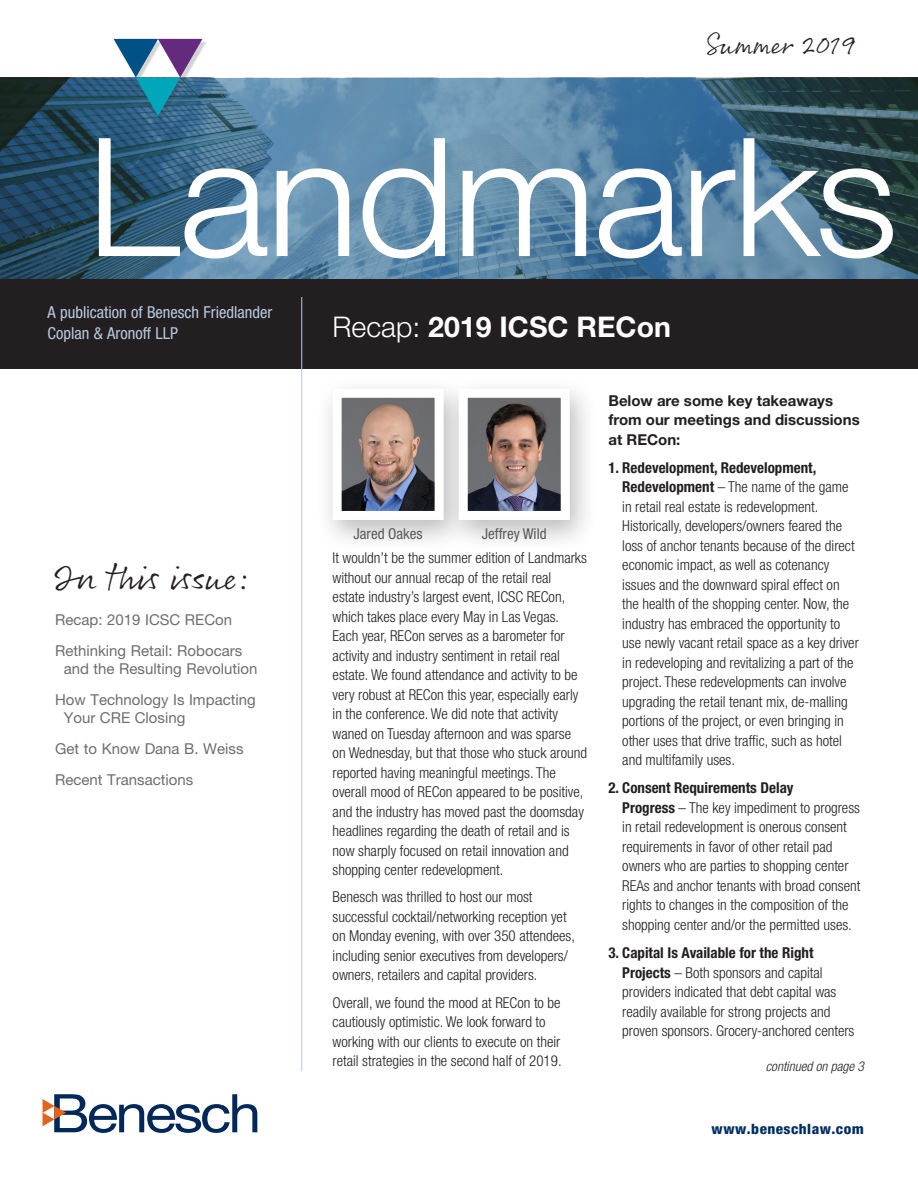
<style>
.page{position:relative;width:918px;height:1188px;background:#fff}
.page>*{position:absolute;margin:0;border:0;box-sizing:border-box;transform-origin:0 0}
.t1{font:300 165px "Helvetica Neue";letter-spacing:-.015em;color:#fff;scale:1.05 1}
.t2{font:36px "Rollerscript Smooth";letter-spacing:.025em;color:#231f20}
.Text_10_13_HNLightCo{font:700 28.5px "Helvetica Neue";color:#fff}
.t3{font:27px "Rollerscript Smooth";color:#231f20}
.t4{font:condensed 16.5px/21px "Helvetica Neue";color:#b9c9df}
.Text_10_13_HNLightCo-2{font:300 condensed 15px/19.5px "Helvetica Neue";color:#231f20}
.t5{font:15px/18px "Helvetica Neue";color:#6c6d70}
.Text_10_13_HNLightCo-3{font:700 15px/19.5px "Helvetica Neue";color:#231f20}
.Captions{font:condensed 15px "Helvetica Neue";color:#57585a}
.t6{font:800 condensed 14.25px "Helvetica Neue";letter-spacing:.03em;color:#002e64;scale:1.07 1}
.Continued{font:italic 300 condensed 13.5px "Helvetica Neue";color:#231f20}
.s1{font-weight:300}
.s2{font-weight:700}
</style>
<div class="page">
<div style="left:0;top:279px;width:918px;height:90px;background:#231f20"></div>
<svg style="left:0;top:78px;width:918px;height:201px;background:#49728d"></svg>
<div style="left:115px;top:41px;width:92px;height:80px;background:#231f20;opacity:.2"></div>
<svg style="left:114px;top:39px;width:88px;height:77px"></svg>
<svg style="left:43px;top:1094px;width:214px;height:39px"></svg>
<hr style="left:301px;top:297px;width:1px;height:774px;background:#b9c9df">
<div style="left:316px;top:376px;width:156px;height:176px;background:#231f20;opacity:.3"></div>
<img style="left:343px;top:399px;width:91px;height:111px">
<div style="left:333px;top:389px;width:111px;height:131px;border:9px solid #fff"></div>
<div style="left:442px;top:376px;width:156px;height:176px;background:#231f20;opacity:.3"></div>
<img style="left:469px;top:399px;width:91px;height:111px">
<div style="left:459px;top:389px;width:111px;height:131px;border:9px solid #fff"></div>
<p class="t3" style="left:705px;top:28px;width:153px">Summer 2019</p>
<p class="t1" style="left:86px;top:96px;width:775px">Landmarks</p>
<p class="t4" style="left:48px;top:302px;width:226px">A publication of Benesch Friedlander<br>Coplan &amp; Aronoff LLP</p>
<p class="t2" style="left:54px;top:554px;width:198px">In this issue:</p>
<p class="t5" style="left:55px;top:611px;width:179px">Recap: 2019 ICSC RECon</p>
<p class="t5" style="left:64px;top:642px;width:195px;text-indent:-9px">Rethinking Retail: Robocars and the Resulting Revolution</p>
<p class="t5" style="left:64px;top:691px;width:194px;text-indent:-9px">How Technology Is Impacting<br>Your CRE Closing</p>
<p class="t5" style="left:55px;top:740px;width:190px">Get to Know Dana B. Weiss</p>
<p class="t5" style="left:55px;top:771px;width:140px">Recent Transactions</p>
<p class="Text_10_13_HNLightCo" style="left:333px;top:309px;width:340px"><span class="s1">Recap:</span> 2019 ICSC RECon</p>
<p class="Captions" style="left:354px;top:525px;width:71px">Jared Oakes</p>
<p class="Captions" style="left:482px;top:525px;width:66px">Jeffrey Wild</p>
<p class="Text_10_13_HNLightCo-2" style="left:333px;top:548px;width:256px">It wouldn’t be the summer edition of Landmarks without our annual recap of the retail real estate industry’s largest event, ICSC RECon, which takes place every May in Las Vegas.<br>Each year, RECon serves as a barometer for activity and industry sentiment in retail real estate. We found attendance and activity to be very robust at RECon this year, especially early in the conference. We did note that activity waned on Tuesday afternoon and was sparse on Wednesday, but that those who stuck around reported having meaningful meetings. The overall mood of RECon appeared to be positive, and the industry has moved past the doomsday headlines regarding the death of retail and is now sharply focused on retail innovation and shopping center redevelopment.</p>
<p class="Text_10_13_HNLightCo-2" style="left:333px;top:887px;width:244px">Benesch was thrilled to host our most successful cocktail/networking reception yet on Monday evening, with over 350 attendees, including senior executives from developers/ owners, retailers and capital providers.</p>
<p class="Text_10_13_HNLightCo-2" style="left:333px;top:992px;width:231px">Overall, we found the mood at RECon to be cautiously optimistic. We look forward to working with our clients to execute on their retail strategies in the second half of 2019.</p>
<p class="Text_10_13_HNLightCo-3" style="left:608px;top:390px;width:253px">Below are some key takeaways from our meetings and discussions at RECon:</p>
<p class="Text_10_13_HNLightCo-2" style="left:622px;top:458px;width:238px;text-indent:-14px"><span class="s2">1. Redevelopment, Redevelopment, Redevelopment</span> – The name of the game in retail real estate is redevelopment.<br>Historically, developers/owners feared the loss of anchor tenants because of the direct economic impact, as well as cotenancy issues and the downward spiral effect on the health of the shopping center. Now, the industry has embraced the opportunity to use newly vacant retail space as a key driver in redeveloping and revitalizing a part of the project. These redevelopments can involve upgrading the retail tenant mix, de-malling portions of the project, or even bringing in other uses that drive traffic, such as hotel and multifamily uses.</p>
<p class="Text_10_13_HNLightCo-2" style="left:622px;top:778px;width:240px;text-indent:-14px"><span class="s2">2. Consent Requirements Delay<br>Progress</span> – The key impediment to progress in retail redevelopment is onerous consent requirements in favor of other retail pad owners who are parties to shopping center REAs and anchor tenants with broad consent rights to changes in the composition of the shopping center and/or the permitted uses.</p>
<p class="Text_10_13_HNLightCo-2" style="left:622px;top:943px;width:234px;text-indent:-14px"><span class="s2">3. Capital Is Available for the Right Projects</span> – Both sponsors and capital providers indicated that debt capital was readily available for strong projects and proven sponsors. Grocery-anchored centers</p>
<p class="Continued" style="left:766px;top:1058px;width:100px">continued on page 3</p>
<p class="t6" style="left:712px;top:1120px;width:144px">www.beneschlaw.com</p>
</div>
